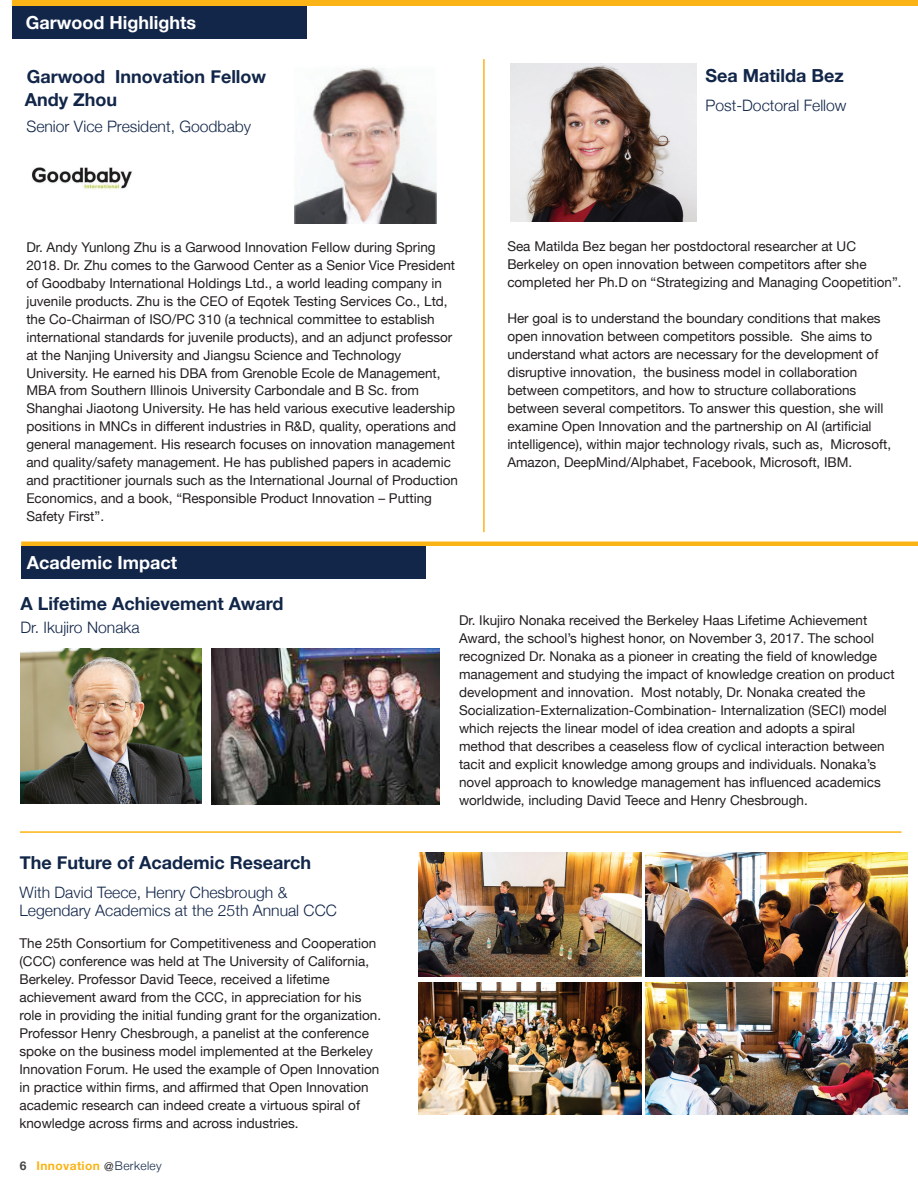
<style>
.page{position:relative;width:918px;height:1188px;background:#fff}
.page>*{position:absolute;margin:0;border:0;box-sizing:border-box;transform-origin:0 0}
.t1{font:700 18px "Helvetica Neue";color:#122649}
.t2{font:700 18px "Helvetica Neue";color:#fff}
.t3{font:300 15.75px/18px "Helvetica Neue";color:#122649}
.t4{font:13.5px/18px "Helvetica Neue";color:#231f20}
.t5{font:700 12px "Helvetica Neue";letter-spacing:.03em;color:#fbb416}
.s1{color:#434445}
.s2{font-family:"Helvetica";font-weight:300;color:#231f20}
.s3{font-weight:300;color:#122649}
</style>
<div class="page">
<div style="left:12px;top:6px;width:294px;height:33px;background:#122649"></div>
<div style="left:12px;top:0;width:906px;height:6px;background:#fbb416"></div>
<hr style="left:21px;top:542px;width:897px;height:4px;background:#fbb416">
<hr style="left:483px;top:59px;width:2px;height:473px;background:#fbb416">
<img style="left:510px;top:63px;width:186px;height:159px">
<img style="left:21px;top:648px;width:181px;height:156px">
<img style="left:212px;top:648px;width:227px;height:156px">
<hr style="left:20px;top:831px;width:882px;height:2px;background:#fbb416">
<img style="left:418px;top:983px;width:223px;height:131px">
<img style="left:646px;top:983px;width:262px;height:131px">
<img style="left:418px;top:853px;width:223px;height:123px">
<img style="left:646px;top:853px;width:262px;height:123px">
<div style="left:21px;top:546px;width:405px;height:32px;background:#122649"></div>
<img style="left:31px;top:167px;width:101px;height:23px">
<img style="left:294px;top:67px;width:142px;height:156px">
<h1 class="t2" style="left:26px;top:9px;width:172px">Garwood Highlights</h1>
<h1 class="t1" style="left:27px;top:62px;width:241px">Garwood Innovation Fellow</h1>
<h1 class="t1" style="left:705px;top:62px;width:140px">Sea Matilda Bez</h1>
<p class="t3" style="left:26px;top:116px;width:226px">Senior Vice President, Goodbaby</p>
<h1 class="t1" style="left:25px;top:86px;width:94px">Andy Zhou</h1>
<p class="t3" style="left:705px;top:95px;width:143px">Post-Doctoral Fellow</p>
<p class="t4" style="left:26px;top:239px;width:433px">Dr. Andy Yunlong Zhu is a Garwood Innovation Fellow during Spring 2018. Dr. Zhu comes to the Garwood Center as a Senior Vice President of Goodbaby International Holdings Ltd., a world leading company in juvenile products. Zhu is the CEO of Eqotek Testing Services Co., Ltd, the Co-Chairman of ISO/PC 310 (a technical committee to establish international standards for juvenile products), and an adjunct professor at the Nanjing University and Jiangsu Science and Technology University. He earned his DBA from Grenoble Ecole de Management, MBA from Southern Illinois University Carbondale and B Sc. from Shanghai Jiaotong University. He has held various executive leadership positions in MNCs in different industries in R&amp;D, quality, operations and general management. His research focuses on innovation management and quality/safety management. He has published papers in academic and practitioner journals such as the International Journal of Production Economics, and a book, “Responsible Product Innovation – Putting Safety First”.</p>
<h1 class="t2" style="left:27px;top:549px;width:152px">Academic Impact</h1>
<h1 class="t1" style="left:21px;top:589px;width:264px">A Lifetime Achievement Award</h1>
<p class="t4" style="left:507px;top:238px;width:396px">Sea Matilda Bez began her postdoctoral researcher at UC<br>Berkeley on open innovation between competitors after she completed her Ph.D on “Strategizing and Managing Coopetition”.</p>
<p class="t4" style="left:507px;top:310px;width:385px">Her goal is to understand the boundary conditions that makes open innovation between competitors possible. She aims to understand what actors are necessary for the development of disruptive innovation, the business model in collaboration between competitors, and how to structure collaborations between several competitors. To answer this question, she will examine Open Innovation and the partnership on AI (artificial intelligence), within major technology rivals, such as, Microsoft, Amazon, DeepMind/Alphabet, Facebook, Microsoft, IBM.</p>
<p class="t3" style="left:21px;top:617px;width:121px">Dr. Ikujiro Nonaka</p>
<h1 class="t1" style="left:20px;top:848px;width:293px">The Future of Academic Research</h1>
<p class="t3" style="left:19px;top:882px;width:319px">With David Teece, Henry Chesbrough &amp;<br>Legendary Academics at the 25th Annual CCC</p>
<p class="t4" style="left:19px;top:935px;width:363px">The 25th Consortium for Competitiveness and Cooperation (CCC) conference was held at The University of California, Berkeley. Professor David Teece, received a lifetime achievement award from the CCC, in appreciation for his role in providing the initial funding grant for the organization.<br>Professor Henry Chesbrough, a panelist at the conference spoke on the business model implemented at the Berkeley Innovation Forum. He used the example of Open Innovation in practice within firms, and affirmed that Open Innovation academic research can indeed create a virtuous spiral of knowledge across firms and across industries.</p>
<p class="t5" style="left:20px;top:1157px;width:143px"><span class="s1">6</span> Innovation <span class="s2">@</span><span class="s3">Berkeley</span></p>
<p class="t4" style="left:459px;top:612px;width:437px">Dr. Ikujiro Nonaka received the Berkeley Haas Lifetime Achievement Award, the school’s highest honor, on November 3, 2017. The school recognized Dr. Nonaka as a pioneer in creating the field of knowledge management and studying the impact of knowledge creation on product development and innovation. Most notably, Dr. Nonaka created the Socialization-Externalization-Combination- Internalization (SECI) model which rejects the linear model of idea creation and adopts a spiral method that describes a ceaseless flow of cyclical interaction between tacit and explicit knowledge among groups and individuals. Nonaka’s novel approach to knowledge management has influenced academics worldwide, including David Teece and Henry Chesbrough.</p>
</div>
